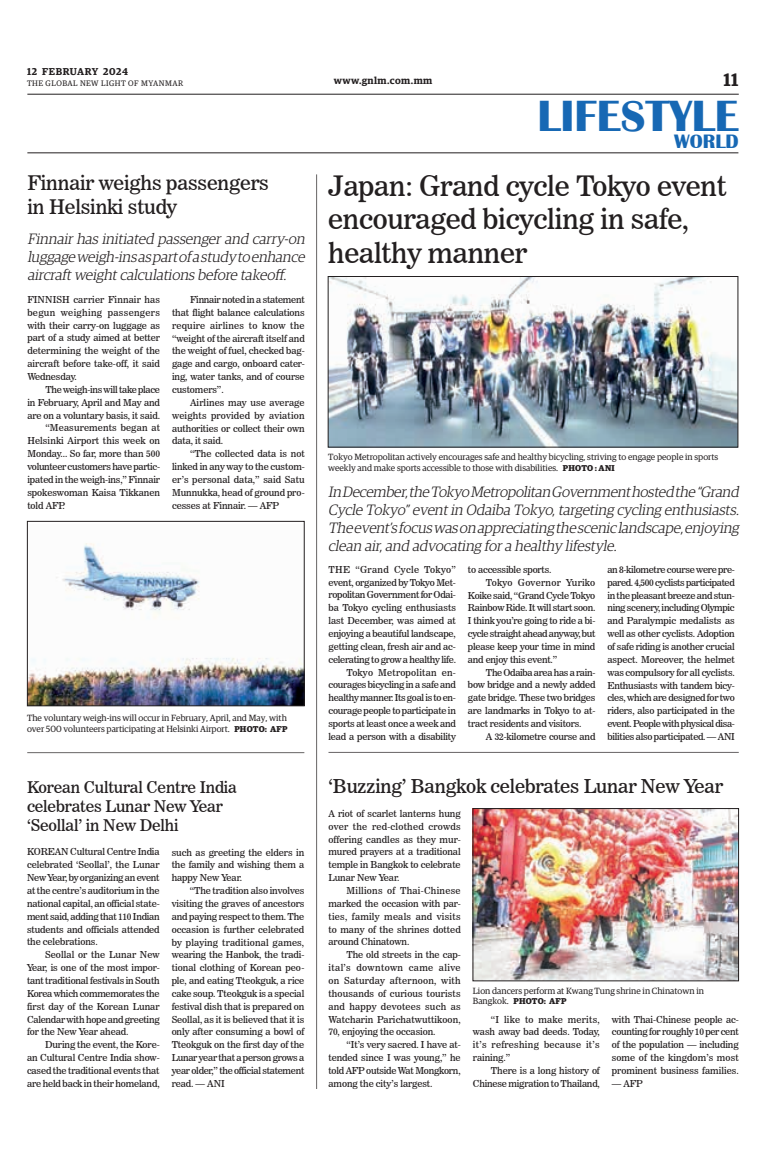
<style>
.page{position:relative;width:773px;height:1152px;background:#fff}
.page>*{position:absolute;margin:0;border:0;box-sizing:border-box;transform-origin:0 0}
.t1{font:700 45px "Britannic";color:#1768b4}
._2_Clm_Head{font:28px/33.6px "News 706 BT Roman C";letter-spacing:-.01em;color:#231f20}
._2_Clm_Head-2{font:20px "News 706 BT Roman C";letter-spacing:-.01em;color:#231f20}
.t2{font:700 20px "Britannic";color:#1768b4}
._2_Clm_Head-3{font:19px "News 706 BT Roman C";letter-spacing:-.01em;color:#231f20}
.t3{font:600 18px "Guardian Egyp";color:#231f20}
._2_Clm_Head-4{font:16px/19.2px "News 706 BT Roman C";letter-spacing:-.01em;color:#231f20}
.t4{font:italic 300 15px/18px "Guardian Egyp";letter-spacing:-.005em;color:#231f20;text-align:justify}
.t5{font:600 10px "Guardian Egyp";letter-spacing:.05em;color:#231f20}
._2nd_Body{font:9.5px/12.9px "News 706 BT Roman C";letter-spacing:-.01em;color:#231f20;text-align:justify}
.Normal_Para{font:9.5px/12.9px "News 706 BT Roman C";letter-spacing:-.01em;color:#231f20;text-align:justify}
.t6{font:9px/10.8px "Guardian Egyp";color:#231f20}
.t7{font:700 8.5px "Guardian Egyp";letter-spacing:.02em;color:#231f20}
.t8{font:8px "Guardian Egyp";letter-spacing:.06em;color:#231f20}
.s1{font-weight:700;font-size:8.5px}
.s2{font-weight:400;font-size:9px}
</style>
<div class="page">
<hr style="left:27px;top:94px;width:711px;height:1px;background:#231f20">
<hr style="left:27px;top:153px;width:711px;height:1px;background:#231f20">
<img style="left:330px;top:278px;width:406px;height:167px">
<div style="left:328px;top:276px;width:410px;height:171px;border:1px solid #231f20"></div>
<img style="left:475px;top:810px;width:261px;height:169px">
<div style="left:473px;top:808px;width:265px;height:173px;border:1px solid #231f20"></div>
<img style="left:29px;top:543px;width:273px;height:161px">
<div style="left:27px;top:521px;width:277px;height:185px;border:1px solid #231f20"></div>
<hr style="left:27px;top:752px;width:277px;height:1px;background:#231f20">
<hr style="left:328px;top:752px;width:410px;height:1px;background:#231f20">
<hr style="left:316px;top:174px;width:1px;height:915px;background:#231f20">
<p class="t5" style="left:27px;top:64px;width:102px">12 FEBRUARY 2024</p>
<p class="t8" style="left:27px;top:78px;width:158px">THE GLOBAL NEW LIGHT OF MYANMAR</p>
<p class="_2_Clm_Head-2" style="left:27px;top:170px;width:243px">Finnair weighs passengers</p>
<p class="_2_Clm_Head-2" style="left:27px;top:194px;width:151px">in Helsinki study</p>
<p class="t4" style="left:27px;top:229px;width:282px">Finnairhas initiated passengerand carry-on luggage weigh-insaspartof a study to enhance aircraftweightcalculations before takeoff.</p>
<p class="Normal_Para" style="left:27px;top:293px;width:134px">FINNISH carrier Finnair has begun weighing passengers with their carry-on luggage as part of a study aimed at better determining the weight of the aircraft before take-off, it said Wednesday.</p>
<p class="_2nd_Body" style="left:27px;top:383px;width:134px;text-indent:18px">The weigh-ins will take place in February, April and May and are on a voluntary basis, it said.</p>
<p class="_2nd_Body" style="left:27px;top:422px;width:134px;text-indent:18px">“Measurements began at Helsinki Airport this week on Monday... So far, more than 500 volunteer customers have partic&shy;ipated in the weigh-ins,” Finnair spokeswoman Kaisa Tikkanen told AFP.</p>
<p class="_2nd_Body" style="left:172px;top:293px;width:134px;text-indent:18px">Finnair noted in a statement that flight balance calculations require airlines to know the “weight of the aircraft itself and the weight of fuel, checked bag&shy;gage and cargo, onboard cater&shy;ing, water tanks, and of course customers”.</p>
<p class="_2nd_Body" style="left:172px;top:396px;width:134px;text-indent:18px">Airlines may use average weights provided by aviation authorities or collect their own data, it said.</p>
<p class="_2nd_Body" style="left:172px;top:447px;width:134px;text-indent:18px">“The collected data is not linked in any way to the custom&shy;er’s personal data,” said Satu Munnukka, head of ground pro&shy;cesses at Finnair. — AFP</p>
<p class="t6" style="left:27px;top:712px;width:262px">The voluntary weigh-ins will occur in February, April, and May, with over 500 volunteers participating at Helsinki Airport. <span class="s1">PHOTO: AFP</span></p>
<p class="_2_Clm_Head-4" style="left:27px;top:778px;width:211px">Korean Cultural Centre India celebrates Lunar New Year</p>
<p class="_2_Clm_Head-4" style="left:27px;top:816px;width:153px">‘Seollal’ in New Delhi</p>
<p class="Normal_Para" style="left:27px;top:846px;width:134px">KOREAN Cultural Centre India celebrated ‘Seollal’, the Lunar New Year, by organizing an event at the centre’s auditorium in the national capital, an official state&shy;ment said, adding that 110 Indian students and officials attended the celebrations.</p>
<p class="_2nd_Body" style="left:27px;top:948px;width:134px;text-indent:18px">Seollal or the Lunar New Year, is one of the most impor&shy;tant traditional festivals in South Korea which commemorates the first day of the Korean Lunar Calendar with hope and greeting for the New Year ahead.</p>
<p class="_2nd_Body" style="left:27px;top:1038px;width:134px;text-indent:18px">During the event, the Kore&shy;an Cultural Centre India show&shy;cased the traditional events that are held back in their homeland,</p>
<p class="_2nd_Body" style="left:172px;top:846px;width:134px">such as greeting the elders in the family and wishing them a happy New Year.</p>
<p class="_2nd_Body" style="left:172px;top:884px;width:134px;text-indent:18px">“The tradition also involves visiting the graves of ancestors and paying respect to them. The occasion is further celebrated by playing traditional games, wearing the Hanbok, the tradi&shy;tional clothing of Korean peo&shy;ple, and eating Tteokguk, a rice cake soup. Tteokguk is a special festival dish that is prepared on Seollal, as it is believed that it is only after consuming a bowl of Tteokguk on the first day of the Lunar year that a person grows a year older,” the official statement read. — ANI</p>
<p class="t5" style="left:334px;top:73px;width:100px">www.gnlm.com.mm</p>
<h3 class="t3" style="left:723px;top:67px;width:16px">11</h3>
<h1 class="t1" style="left:537px;top:91px;width:203px">LIFESTYLE</h1>
<h3 class="t2" style="left:674px;top:130px;width:66px">WORLD</h3>
<p class="_2_Clm_Head" style="left:328px;top:169px;width:400px">Japan: Grand cycle Tokyo event encouraged bicycling in safe, healthy manner</p>
<p class="t6" style="left:328px;top:451px;width:391px">Tokyo Metropolitan actively encourages safe and healthy bicycling, striving to engage people in sports weekly and make sports accessible to those with disabilities. <span class="s1">PHOTO : ANI</span></p>
<p class="t4" style="left:328px;top:482px;width:415px">In December,the Tokyo Metropolitan Governmenthosted the “Grand Cycle Tokyo”eventin Odaiba Tokyo,targeting cycling enthusiasts.<br>The event’s focus was on appreciating the scenic landscape,enj oying clean air,and advocating fora healthy lifestyle.</p>
<p class="Normal_Para" style="left:328px;top:563px;width:129px">THE “Grand Cycle Tokyo” event, organized by Tokyo Met&shy;ropolitan Government for Odai&shy;ba Tokyo cycling enthusiasts last December, was aimed at enjoying a beautiful landscape, getting clean, fresh air and ac&shy;celerating to grow a healthy life.</p>
<p class="_2nd_Body" style="left:328px;top:666px;width:129px;text-indent:18px">Tokyo Metropolitan en&shy;courages bicycling in a safe and healthy manner. Its goal is to en&shy;courage people to participate in sports at least once a week and lead a person with a disability</p>
<p class="_2nd_Body" style="left:468px;top:563px;width:85px">to accessible sports.</p>
<p class="_2nd_Body" style="left:468px;top:576px;width:129px;text-indent:18px">Tokyo Governor Yuriko Koike said, “Grand Cycle Tokyo Rainbow Ride. It will start soon.<br>I think you’re going to ride a bi&shy;cycle straight ahead anyway, but please keep your time in mind and enjoy this event.”</p>
<p class="_2nd_Body" style="left:468px;top:666px;width:129px;text-indent:18px">The Odaiba area has a rain&shy;bow bridge and a newly added gate bridge. These two bridges are landmarks in Tokyo to at&shy;tract residents and visitors.</p>
<p class="_2nd_Body" style="left:486px;top:730px;width:111px">A 32-kilometre course and</p>
<p class="_2nd_Body" style="left:607px;top:563px;width:129px">an 8-kilometre course were pre&shy;pared. 4,500 cyclists participated in the pleasant breeze and stun&shy;ning scenery, including Olympic and Paralympic medalists as well as other cyclists. Adoption of safe riding is another crucial aspect. Moreover, the helmet was compulsory for all cyclists.<br>Enthusiasts with tandem bicy&shy;cles, which are designed for two riders, also participated in the event. People with physical disa&shy;bilities also participated. — ANI</p>
<p class="_2_Clm_Head-3" style="left:328px;top:775px;width:396px">‘Buzzing’ Bangkok celebrates Lunar New Year</p>
<p class="Normal_Para" style="left:328px;top:807px;width:134px">A riot of scarlet lanterns hung over the red-clothed crowds offering candles as they mur&shy;mured prayers at a traditional temple in Bangkok to celebrate Lunar New Year.</p>
<p class="_2nd_Body" style="left:328px;top:884px;width:134px;text-indent:18px">Millions of Thai-Chinese marked the occasion with par&shy;ties, family meals and visits to many of the shrines dotted around Chinatown.</p>
<p class="_2nd_Body" style="left:328px;top:948px;width:134px;text-indent:18px">The old streets in the cap&shy;ital’s downtown came alive on Saturday afternoon, with thousands of curious tourists and happy devotees such as Watcharin Parichatwuttikoon, 70, enjoying the occasion.</p>
<p class="_2nd_Body" style="left:328px;top:1038px;width:134px;text-indent:18px">“It’s very sacred. I have at&shy;tended since I was young,” he told AFP outside Wat Mongkorn, among the city’s largest.</p>
<p class="t6" style="left:473px;top:984px;width:233px">Lion dancers perform at Kwang Tung shrine in Chinatown in</p>
<p class="t7" style="left:473px;top:995px;width:95px"><span class="s2">Bangkok.</span> PHOTO: AFP</p>
<p class="_2nd_Body" style="left:473px;top:1013px;width:128px;text-indent:18px">“I like to make merits, wash away bad deeds. Today, it’s refreshing because it’s raining.”</p>
<p class="_2nd_Body" style="left:473px;top:1064px;width:128px;text-align:right">There is a long history of<br>Chinese migration to Thailand,</p>
<p class="_2nd_Body" style="left:612px;top:1013px;width:128px">with Thai-Chinese people ac&shy;counting for roughly 10 per cent of the population — including some of the kingdom’s most prominent business families.</p>
<p class="_2nd_Body" style="left:612px;top:1077px;width:32px">— AFP</p>
</div>
